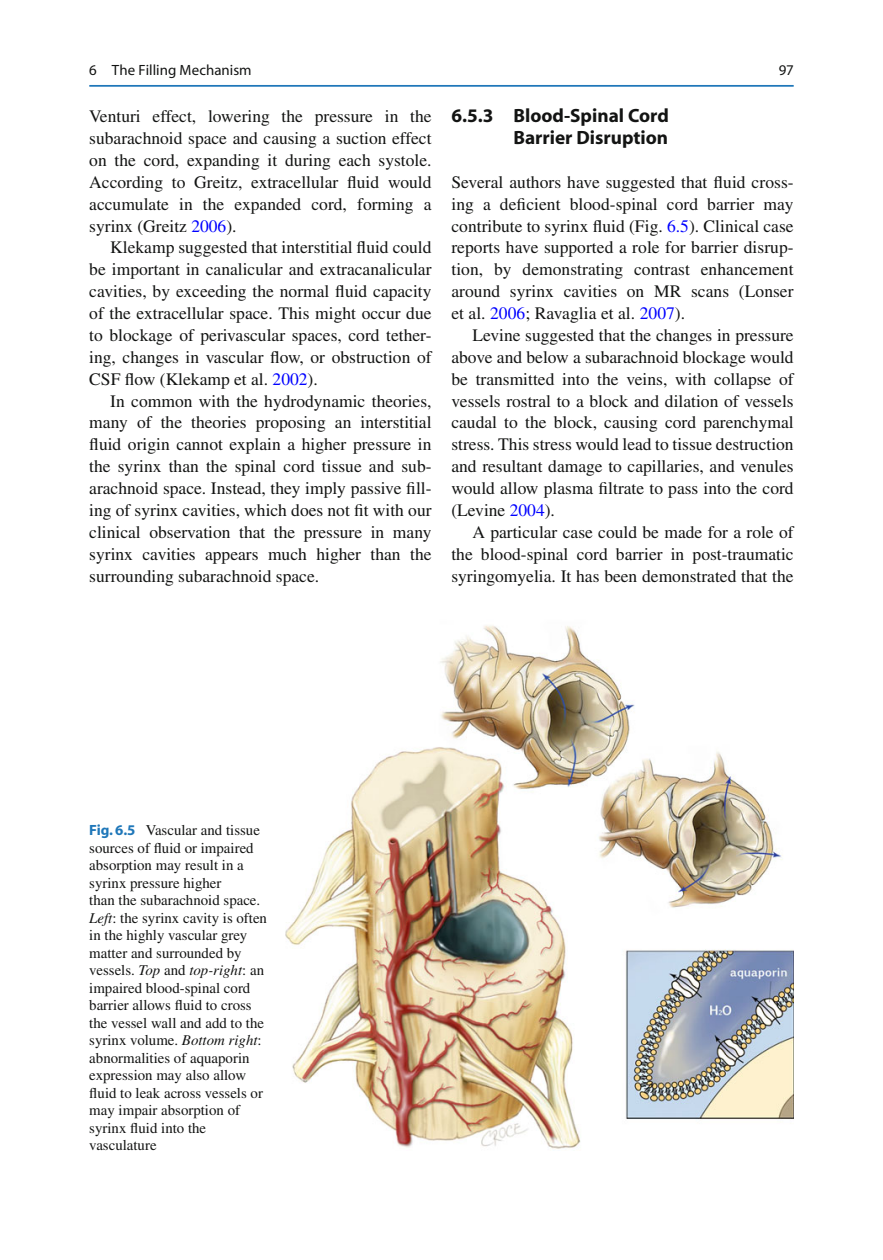
<style>
.page{position:relative;width:883px;height:1260px;background:#fff}
.page>*{position:absolute;margin:0;border:0;box-sizing:border-box;transform-origin:0 0}
.t1{font:700 19.25px/21.9px "Myriad";color:#131413;text-align:right}
.t2{font:17.5px/21.9px "Times";color:#131413;text-align:justify}
.t3{font:14.88px/17.5px "Times";color:#131413}
.t4{font:14.88px "Myriad";color:#131413}
.s1{color:#00f}
.s2{font-family:"Myriad";font-weight:700;color:#1f77b9}
.s3{font-style:italic}
</style>
<div class="page">
<img style="left:285px;top:625px;width:509px;height:524px">
<hr style="left:89px;top:85px;width:705px;height:2px;background:#1f77b9">
<p class="t4" style="left:89px;top:64px;width:164px">6 The Filling Mechanism</p>
<p class="t2" style="left:89px;top:107px;width:344px">Venturi effect , lowering the pressure in the subarachnoid space and causing a suction effect on the cord, expanding it during each systole.<br>According to Greitz, extracellular fluid would accumulate in the expanded cord, forming a syrinx (Greitz <span class="s1">2006</span> ).</p>
<p class="t2" style="left:89px;top:238px;width:344px;text-indent:21px">Klekamp suggested that interstitial fluid could be important in canalicular and extracanalicular cavities, by exceeding the normal fluid capacity of the extracellular space. This might occur due to blockage of perivascular spaces, cord tether&shy;ing , changes in vascular flow, or obstruction of CSF flow (Klekamp et al. <span class="s1">2002</span> ).</p>
<p class="t2" style="left:89px;top:391px;width:344px;text-indent:21px">In common with the hydrodynamic theories, many of the theories proposing an interstitial fluid origin cannot explain a higher pressure in the syrinx than the spinal cord tissue and sub&shy;arachnoid space. Instead, they imply passive fill&shy;ing of syrinx cavities, which does not fit with our clinical observation that the pressure in many syrinx cavities appears much higher than the surrounding subarachnoid space.</p>
<p class="t4" style="left:779px;top:64px;width:17px">97</p>
<p class="t1" style="left:451px;top:106px;width:219px">6.5.3 Blood-Spinal Cord<br>Barrier Disruption</p>
<p class="t2" style="left:451px;top:173px;width:344px">Several authors have suggested that fluid cross&shy;ing a deficient blood-spinal cord barrier may contribute to syrinx fluid (Fig. <span class="s1">6.5</span> ). Clinical case reports have supported a role for barrier disrup&shy;tion, by demonstrating contrast enhancement around syrinx cavities on MR scans (Lonser et al. <span class="s1">2006</span> ; Ravaglia et al. <span class="s1">2007</span> ).</p>
<p class="t2" style="left:451px;top:326px;width:344px;text-indent:21px">Levine suggested that the changes in pressure above and below a subarachnoid blockage would be transmitted into the veins, with collapse of vessels rostral to a block and dilation of vessels caudal to the block, causing cord parenchymal stress. This stress would lead to tissue destruction and resultant damage to capillaries, and venules would allow plasma filtrate to pass into the cord (Levine <span class="s1">2004</span> ).</p>
<p class="t2" style="left:451px;top:523px;width:344px;text-indent:21px">A particular case could be made for a role of the blood-spinal cord barrier in post-traumatic syringomyelia. It has been demonstrated that the</p>
<p class="t3" style="left:89px;top:823px;width:179px"><span class="s2">Fig. 6.5</span> Vascular and tissue sources of fluid or impaired absorption may result in a syrinx pressure higher<br>than the subarachnoid space.<br><span class="s3">Left</span> : the syrinx cavity is often in the highly vascular grey matter and surrounded by vessels. <span class="s3">Top</span> and <span class="s3">top-right</span> : an impaired blood-spinal cord barrier allows fluid to cross the vessel wall and add to the syrinx volume. <span class="s3">Bottom right</span> : abnormalities of aquaporin expression may also allow fluid to leak across vessels or may impair absorption of syrinx fluid into the vasculature</p>
</div>
